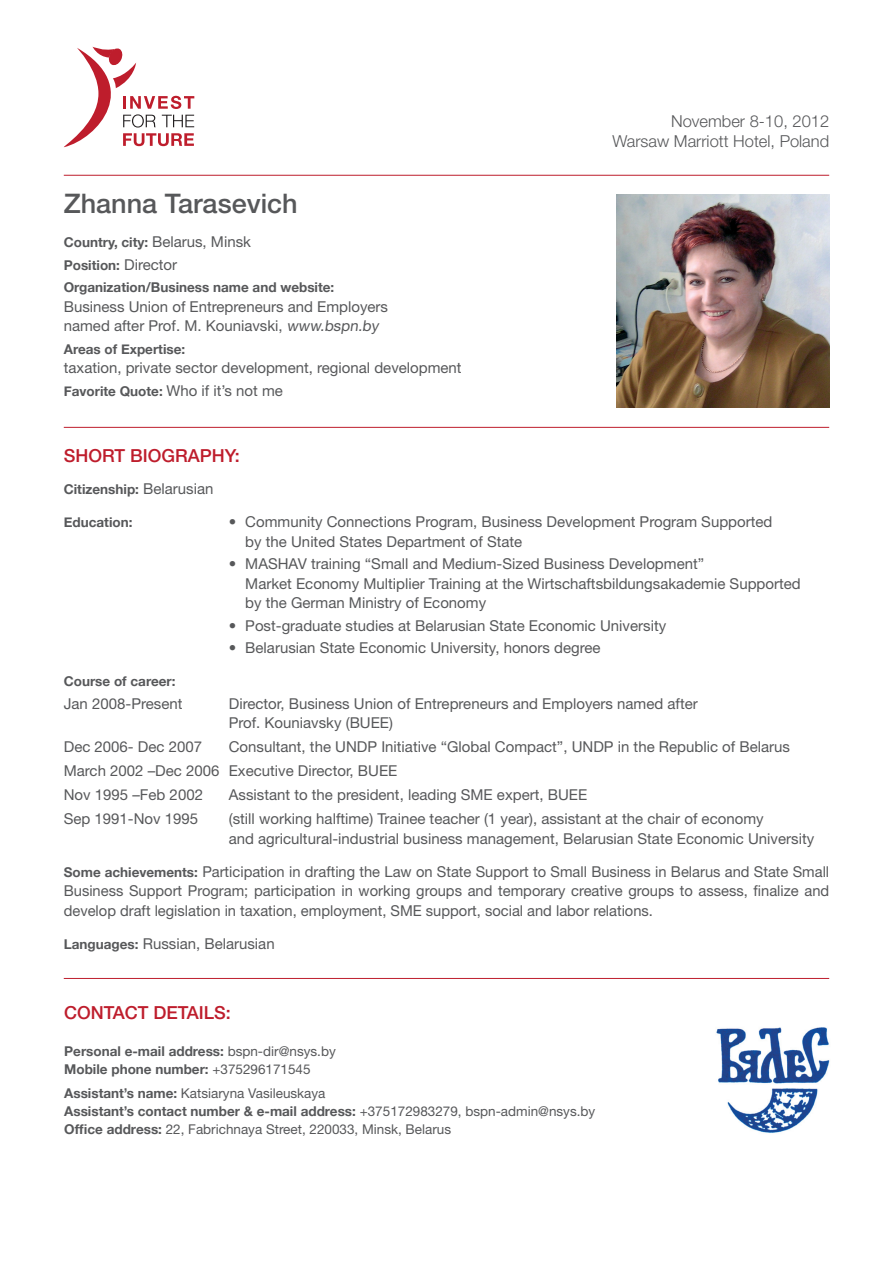
<style>
.page{position:relative;width:893px;height:1263px;background:#fff}
.page>*{position:absolute;margin:0;border:0;box-sizing:border-box;transform-origin:0 0}
.t1{font:500 27px "Helvetica Neue LT Pro";color:#57585a}
.t2{font:500 18px "Helvetica Neue LT Pro";color:#be1d2c}
.t3{font:300 16.5px/19.8px "Helvetica Neue LT Pro";color:#57585a;text-align:right}
.t4{font:15px/19.5px "Helvetica Neue LT Pro";color:#57585a}
.t5{font:700 13.5px/22.5px "Helvetica Neue";color:#57585a}
.t6{font:13.5px "Helvetica Neue LT Pro";color:#57585a}
.s1{font-family:"Helvetica Neue LT Pro";font-weight:400;font-size:15px}
.s2{font-family:"Helvetica Neue";font-weight:700}
.s3{font-family:"Helvetica Neue";font-weight:700;font-size:13.5px}
.s4{font-family:"Helvetica Neue LT Pro";font-weight:400}
</style>
<div class="page">
<hr style="left:64px;top:175px;width:765px;height:1px;background:#be1d2c">
<img style="left:617px;top:195px;width:212px;height:212px">
<hr style="left:64px;top:427px;width:765px;height:1px;background:#be1d2c">
<hr style="left:64px;top:978px;width:765px;height:1px;background:#be1d2c">
<svg style="left:64px;top:47px;width:130px;height:100px"></svg>
<img style="left:716px;top:1027px;width:114px;height:106px">
<h1 class="t1" style="left:64px;top:187px;width:235px">Zhanna Tarasevich</h1>
<p class="t5" style="left:64px;top:231px;width:272px">Country, city: <span class="s1">Belarus, Minsk<br></span>Position: <span class="s1">Director<br></span>Organization/Business name and website:</p>
<p class="t4" style="left:64px;top:296px;width:326px">Business Union of Entrepreneurs and Employers named after Prof. M. Kouniavski, www.bspn.by</p>
<p class="t5" style="left:64px;top:337px;width:123px">Areas of Expertise:</p>
<p class="t4" style="left:64px;top:358px;width:399px">taxation, private sector development, regional development</p>
<p class="t5" style="left:64px;top:379px;width:221px">Favorite Quote: <span class="s1">Who if it’s not me</span></p>
<p class="t2" style="left:64px;top:445px;width:178px">SHORT BIOGRAPHY:</p>
<p class="t3" style="left:612px;top:111px;width:218px">November 8-10, 2012<br>Warsaw Marriott Hotel, Poland</p>
<p class="t5" style="left:64px;top:478px;width:151px">Citizenship: <span class="s1">Belarusian</span></p>
<p class="t5" style="left:64px;top:511px;width:70px">Education:</p>
<p class="t4" style="left:245px;top:512px;width:529px;text-indent:-16px"><span class="s2">•</span> Community Connections Program, Business Development Program Supported by the United States Department of State</p>
<p class="t4" style="left:245px;top:554px;width:557px;text-indent:-16px">• MASHAV training “Small and Medium-Sized Business Development”<br>Market Economy Multiplier Training at the Wirtschaftsbildungsakademie Supported by the German Ministry of Economy</p>
<p class="t4" style="left:229px;top:615px;width:439px">• Post-graduate studies at Belarusian State Economic University</p>
<p class="t4" style="left:229px;top:638px;width:373px">• Belarusian State Economic University, honors degree</p>
<p class="t5" style="left:64px;top:670px;width:113px">Course of career:</p>
<p class="t4" style="left:64px;top:693px;width:120px">Jan 2008-Present</p>
<p class="t4" style="left:229px;top:693px;width:471px">Director, Business Union of Entrepreneurs and Employers named after<br>Prof. Kouniavsky (BUEE)</p>
<p class="t4" style="left:64px;top:737px;width:140px">Dec 2006- Dec 2007</p>
<p class="t4" style="left:64px;top:735px;width:728px;line-height:24px;text-indent:165px">Consultant, the UNDP Initiative “Global Compact”, UNDP in the Republic of Belarus<br>March 2002 –Dec 2006 Executive Director, BUEE<br>Nov 1995 –Feb 2002</p>
<p class="t4" style="left:229px;top:785px;width:360px">Assistant to the president, leading SME expert, BUEE</p>
<p class="t4" style="left:64px;top:809px;width:136px">Sep 1991-Nov 1995</p>
<p class="t4" style="left:229px;top:809px;width:587px">(still working halftime) Trainee teacher (1 year), assistant at the chair of economy<br>and agricultural-industrial business management, Belarusian State Economic University</p>
<p class="t4" style="left:64px;top:861px;width:767px;text-align:justify"><span class="s3">Some achievements:</span> Participation in drafting the Law on State Support to Small Business in Belarus and State Small Business Support Program; participation in working groups and temporary creative groups to assess, finalize and develop draft legislation in taxation, employment, SME support, social and labor relations.</p>
<p class="t4" style="left:64px;top:933px;width:212px"><span class="s3">Languages:</span> Russian, Belarusian</p>
<p class="t2" style="left:64px;top:1001px;width:168px">CONTACT DETAILS:</p>
<p class="t5" style="left:64px;top:1042px;width:273px;line-height:18px">Personal e-mail address: <span class="s4">bspn-dir@nsys.by<br></span>Mobile phone number: <span class="s4">+375296171545</span></p>
<p class="t6" style="left:64px;top:1085px;width:263px"><span class="s2">Assistant’s name:</span> Katsiaryna Vasileuskaya</p>
<p class="t5" style="left:64px;top:1100px;width:532px">Assistant’s contact number &amp; e-mail address: <span class="s4">+375172983279, bspn-admin@nsys.by</span></p>
<p class="t6" style="left:64px;top:1121px;width:388px"><span class="s2">Office address:</span> 22, Fabrichnaya Street, 220033, Minsk, Belarus</p>
</div>
